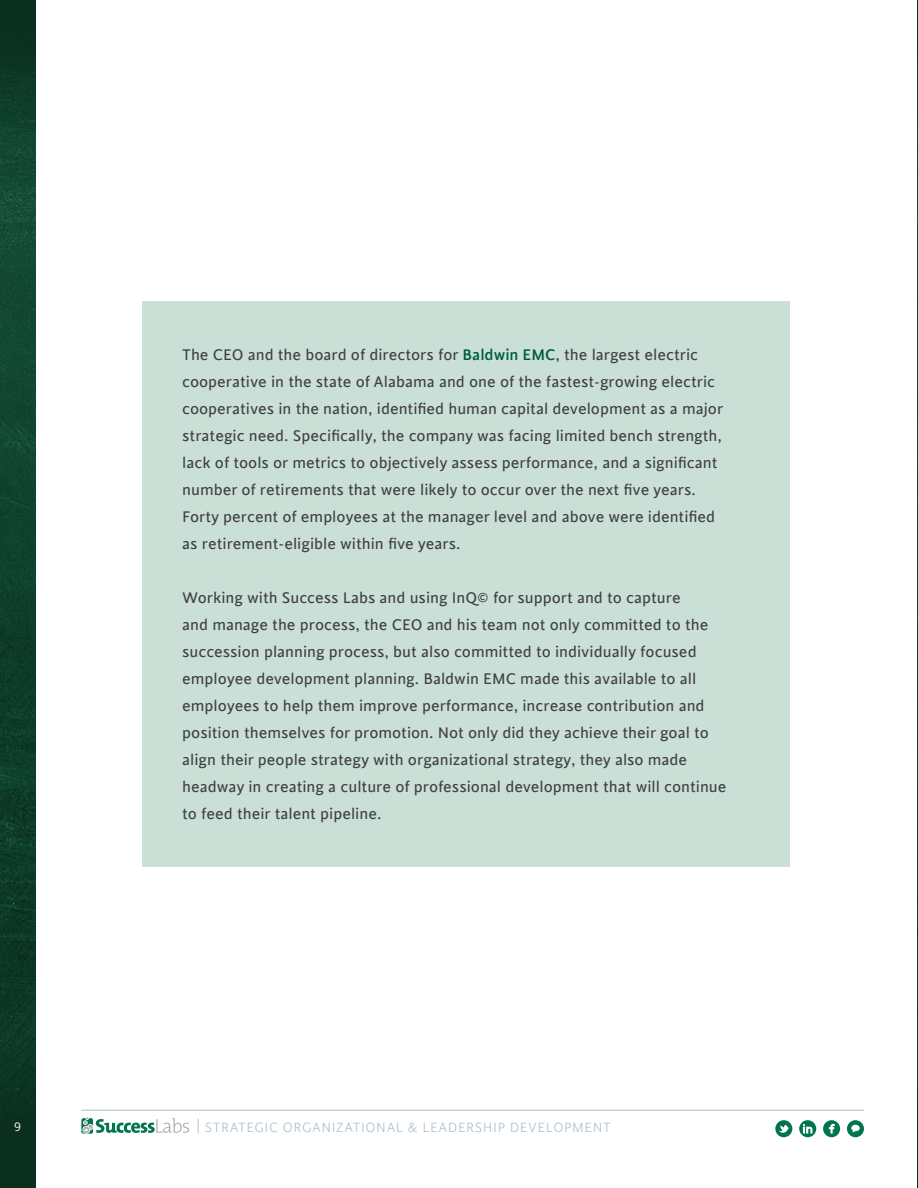
<style>
.page{position:relative;width:918px;height:1188px;background:#fff}
.page>*{position:absolute;margin:0;border:0;box-sizing:border-box;transform-origin:0 0}
.txt{font:17.25px/27px "Cinta";color:#414042}
.t1{font:300 15px "Cinta";letter-spacing:.035em;color:#a7bdc9}
.t2{font:12px "Open Sans";color:#fff}
.s1{font-weight:500;color:#005d43}
.s2{font-size:16.35px}
</style>
<div class="page">
<img style="left:917px;top:0;width:1px;height:1188px">
<img style="left:0;top:0;width:36px;height:1188px">
<div style="left:142px;top:301px;width:648px;height:565px;background:#cae0d7"></div>
<hr style="left:81px;top:1110px;width:783px;height:1px;background:#a7bdc9">
<svg style="left:775px;top:1120px;width:17px;height:17px"></svg>
<svg style="left:799px;top:1120px;width:17px;height:17px"></svg>
<svg style="left:823px;top:1120px;width:17px;height:17px"></svg>
<svg style="left:847px;top:1120px;width:17px;height:17px"></svg>
<svg style="left:81px;top:1118px;width:12px;height:16px"></svg>
<svg style="left:82px;top:1117px;width:107px;height:17px"></svg>
<p class="txt" style="left:182px;top:341px;width:543px">The CEO and the board of directors for <span class="s1">Baldwin EMC</span>, the largest electric cooperative in the state of Alabama and one of the fastest-growing electric cooperatives in the nation, identified human capital development as a major strategic need. Specifically, the company was facing limited bench strength, lack of tools or metrics to objectively assess performance, and a significant number of retirements that were likely to occur over the next five years.<br>Forty percent of employees at the manager level and above were identified as retirement-eligible within five years.</p>
<p class="txt" style="left:182px;top:584px;width:546px">Working with Success Labs and using InQ© for support and to capture<br>and manage the process, the CEO and his team not only committed to the succession planning process, but also committed to individually focused employee development planning. Baldwin EMC made this available to all employees to help them improve performance, increase contribution and position themselves for promotion. Not only did they achieve their goal to align their people strategy with organizational strategy, they also made headway in creating a culture of professional development that will continue to feed their talent pipeline.</p>
<p class="t2" style="left:14px;top:1119px;width:8px">9</p>
<p class="t1" style="left:196px;top:1119px;width:416px"><span class="s2">|</span> STRATEGIC ORGANIZATIONAL &amp; LEADERSHIP DEVELOPMENT</p>
</div>
